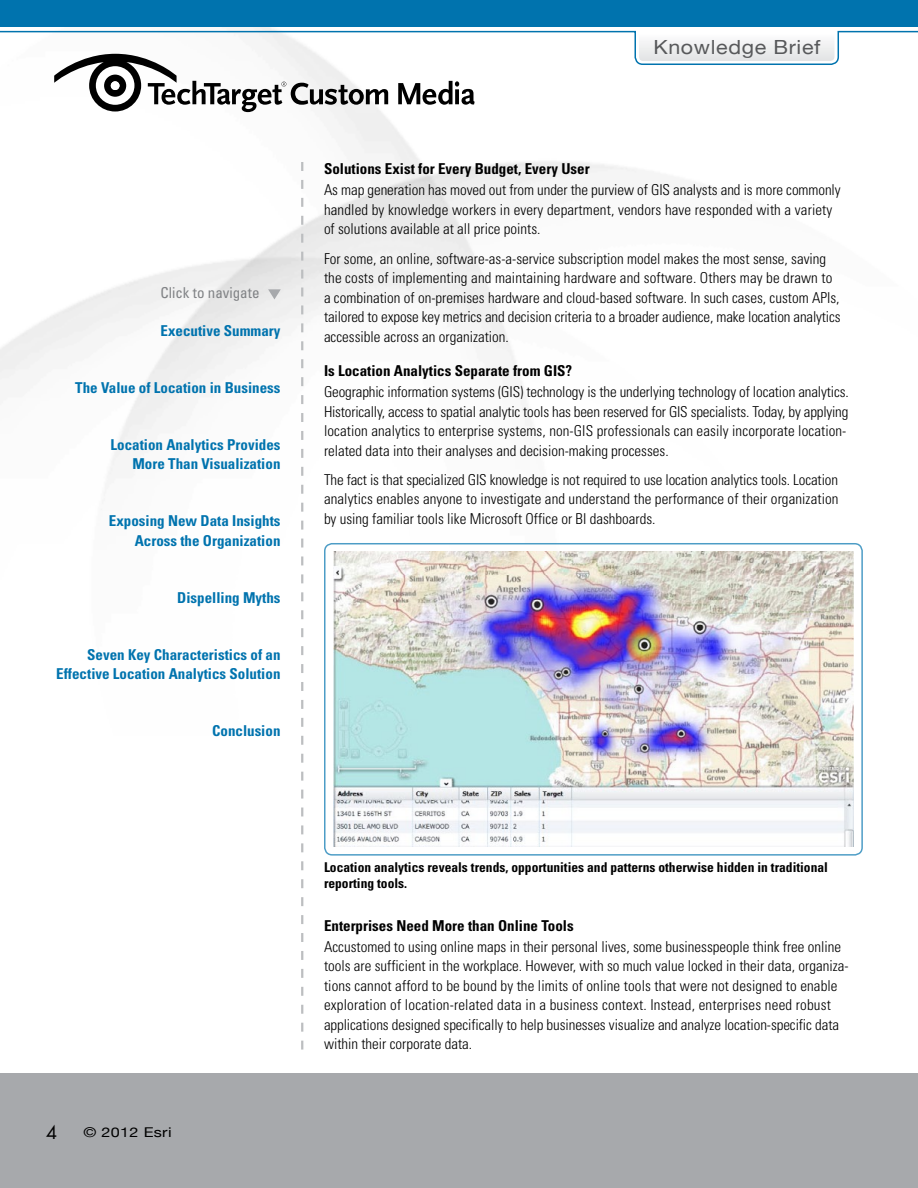
<style>
.page{position:relative;width:918px;height:1188px;background:#fff}
.page>*{position:absolute;margin:0;border:0;box-sizing:border-box;transform-origin:0 0}
.t1{font:19.5px "Helvetica Neue";letter-spacing:.03em;color:#58595b;scale:1.1 1}
.t2{font:18px "Futura";color:#000}
.t3{font:300 condensed 15px/19.5px "Univers";color:#000}
.t4{font:700 condensed 15px/19.5px "Univers";color:#0073ae;text-align:right}
.t5{font:700 condensed 15px "Univers";color:#000}
.t6{font:condensed 15px "Univers";color:#808285}
.t7{font:700 condensed 13.5px/16.5px "Univers";color:#000}
.t8{font:13.5px "Helvetica Neue";letter-spacing:.02em;color:#000;scale:1.2 1}
</style>
<div class="page">
<div style="left:0;top:1073px;width:918px;height:115px;background:#a7a9ac"></div>
<svg style="left:0;top:27px;width:918px;height:39px"></svg>
<svg style="left:639px;top:27px;width:196px;height:34px"></svg>
<div style="left:0;top:0;width:918px;height:27px;background:#0073ae"></div>
<svg style="left:268px;top:289px;width:13px;height:10px"></svg>
<svg style="left:54px;top:54px;width:334px;height:58px"></svg>
<svg style="left:398px;top:81px;width:77px;height:24px"></svg>
<svg style="left:301px;top:162px;width:2px;height:888px"></svg>
<div style="left:324px;top:543px;width:539px;height:313px;border:2px solid #0073ae;border-radius:8px"></div>
<img style="left:334px;top:552px;width:520px;height:294px">
<p class="t6" style="left:160px;top:284px;width:101px">Click to navigate</p>
<p class="t4" style="left:161px;top:321px;width:121px">Executive Summary</p>
<p class="t4" style="left:75px;top:378px;width:207px">The Value of Location in Business</p>
<p class="t4" style="left:111px;top:435px;width:171px">Location Analytics Provides<br>More Than Visualization</p>
<p class="t4" style="left:109px;top:511px;width:173px">Exposing New Data Insights<br>Across the Organization</p>
<p class="t4" style="left:177px;top:588px;width:105px">Dispelling Myths</p>
<p class="t4" style="left:56px;top:645px;width:226px">Seven Key Characteristics of an<br>Effective Location Analytics Solution</p>
<p class="t4" style="left:212px;top:721px;width:70px">Conclusion</p>
<h1 class="t1" style="left:653px;top:30px;width:153px">Knowledge Brief</h1>
<p class="t5" style="left:324px;top:160px;width:267px">Solutions Exist for Every Budget, Every User</p>
<p class="t3" style="left:324px;top:180px;width:518px">As map generation has moved out from under the purview of GIS analysts and is more commonly handled by knowledge workers in every department, vendors have responded with a variety of solutions available at all price points.</p>
<p class="t3" style="left:324px;top:249px;width:518px">For some, an online, software-as-a-service subscription model makes the most sense, saving the costs of implementing and maintaining hardware and software. Others may be drawn to a combination of on-premises hardware and cloud-based software. In such cases, custom APIs, tailored to expose key metrics and decision criteria to a broader audience, make location analytics accessible across an organization.</p>
<p class="t5" style="left:324px;top:362px;width:250px">Is Location Analytics Separate from GIS?</p>
<p class="t3" style="left:324px;top:382px;width:526px">Geographic information systems (GIS) technology is the underlying technology of location analytics.<br>Historically, access to spatial analytic tools has been reserved for GIS specialists. Today, by applying location analytics to enterprise systems, non-GIS professionals can easily incorporate location&shy;related data into their analyses and decision-making processes.</p>
<p class="t3" style="left:324px;top:470px;width:516px;text-align:justify">The fact is that specialized GIS knowledge is not required to use location analytics tools. Location analytics enables anyone to investigate and understand the performance of their organization by using familiar tools like Microsoft Office or BI dashboards.</p>
<p class="t2" style="left:46px;top:1120px;width:13px">4</p>
<p class="t8" style="left:83px;top:1120px;width:75px">© 2012 Esri</p>
<p class="t7" style="left:324px;top:859px;width:505px">Location analytics reveals trends, opportunities and patterns otherwise hidden in traditional reporting tools.</p>
<p class="t5" style="left:324px;top:916px;width:251px">Enterprises Need More than Online Tools</p>
<p class="t3" style="left:324px;top:937px;width:526px">Accustomed to using online maps in their personal lives, some businesspeople think free online tools are sufficient in the workplace. However, with so much value locked in their data, organiza&shy;tions cannot afford to be bound by the limits of online tools that were not designed to enable exploration of location-related data in a business context. Instead, enterprises need robust applications designed specifically to help businesses visualize and analyze location-specific data within their corporate data.</p>
</div>
